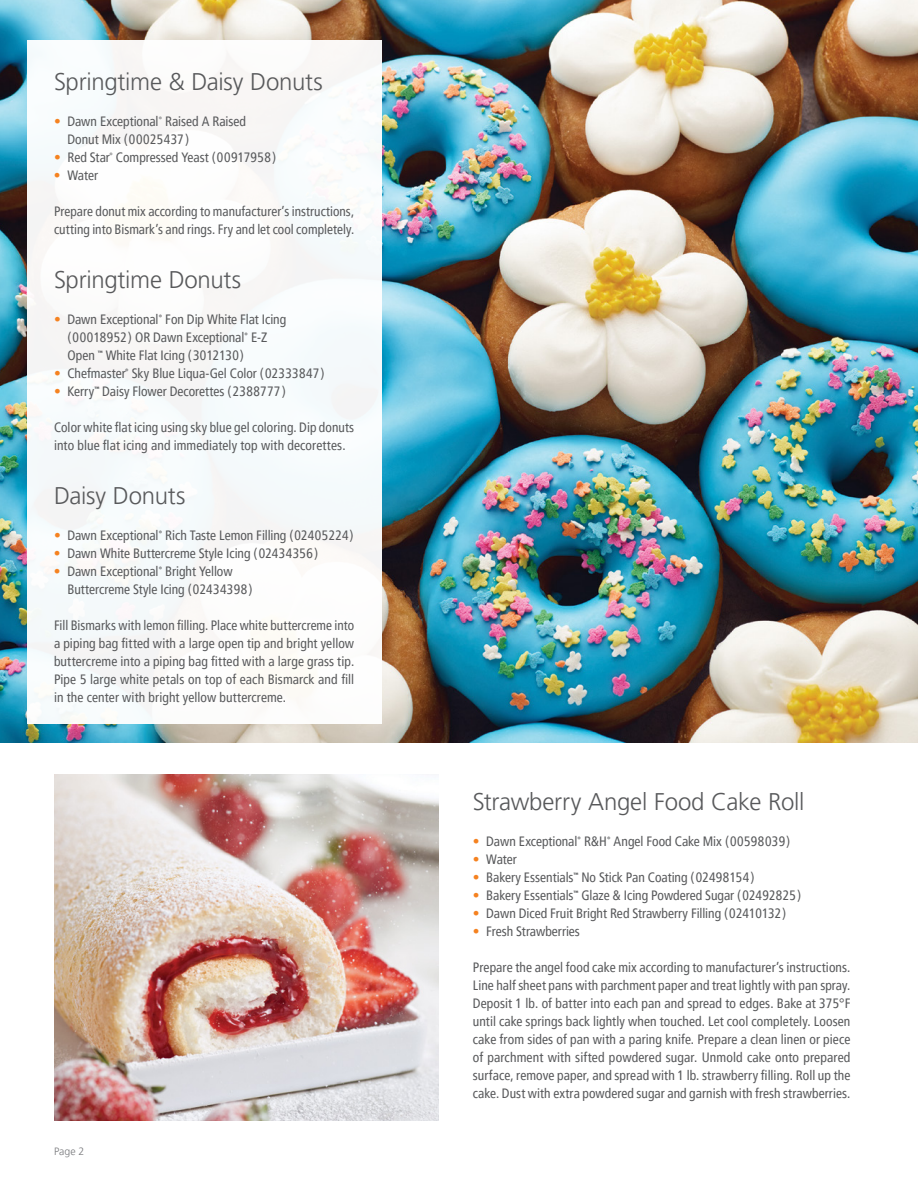
<style>
.page{position:relative;width:918px;height:1188px;background:#fff}
.page>*{position:absolute;margin:0;border:0;box-sizing:border-box;transform-origin:0 0}
.t1{font:300 24px "Frutiger LT Pro";letter-spacing:-.01em;color:#58595b}
.t2{font:condensed 13.5px/18px "Frutiger LT Pro";color:#58595b}
.t3{font:300 10.5px "Frutiger LT Pro";color:#77787b}
.s1{color:#f58220}
</style>
<div class="page">
<img style="left:0;top:0;width:918px;height:742px">
<img style="left:54px;top:774px;width:385px;height:346px">
<div style="left:27px;top:40px;width:354px;height:684px;background:#f8fbfb"></div>
<h1 class="t1" style="left:54px;top:68px;width:270px">Springtime &amp; Daisy Donuts</h1>
<p class="t2" style="left:68px;top:112px;width:180px;text-indent:-14px"><span class="s1">•</span> Dawn Exceptional<sup>®</sup> Raised A Raised<br>Donut Mix (00025437)</p>
<p class="t2" style="left:54px;top:148px;width:224px"><span class="s1">•</span> Red Star<sup>®</sup> Compressed Yeast (00917958)</p>
<p class="t2" style="left:54px;top:166px;width:46px"><span class="s1">•</span> Water</p>
<p class="t2" style="left:54px;top:202px;width:302px">Prepare donut mix according to manufacturer’s instructions, cutting into Bismark’s and rings. Fry and let cool completely.</p>
<h1 class="t1" style="left:54px;top:266px;width:189px">Springtime Donuts</h1>
<p class="t2" style="left:67px;top:310px;width:220px;text-indent:-13px"><span class="s1">•</span> Dawn Exceptional<sup>®</sup> Fon Dip White Flat Icing (00018952) OR Dawn Exceptional<sup>®</sup> E-Z<br>Open <sup>™</sup> White Flat Icing (3012130)</p>
<p class="t2" style="left:54px;top:364px;width:272px"><span class="s1">•</span> Chefmaster<sup>®</sup> Sky Blue Liqua-Gel Color (02333847)</p>
<p class="t2" style="left:54px;top:382px;width:233px"><span class="s1">•</span> Kerry<sup>™</sup> Daisy Flower Decorettes (2388777)</p>
<p class="t2" style="left:54px;top:418px;width:302px">Color white flat icing using sky blue gel coloring. Dip donuts into blue flat icing and immediately top with decorettes.</p>
<h1 class="t1" style="left:54px;top:482px;width:133px">Daisy Donuts</h1>
<p class="t2" style="left:54px;top:526px;width:301px"><span class="s1">•</span> Dawn Exceptional<sup>®</sup> Rich Taste Lemon Filling (02405224)</p>
<p class="t2" style="left:54px;top:544px;width:266px"><span class="s1">•</span> Dawn White Buttercreme Style Icing (02434356)</p>
<p class="t2" style="left:67px;top:562px;width:186px;text-indent:-13px"><span class="s1">•</span> Dawn Exceptional<sup>®</sup> Bright Yellow<br>Buttercreme Style Icing (02434398)</p>
<p class="t2" style="left:54px;top:616px;width:302px;text-align:justify">Fill Bismarks with lemon filling. Place white buttercreme into a piping bag fitted with a large open tip and bright yellow buttercreme into a piping bag fitted with a large grass tip.<br>Pipe 5 large white petals on top of each Bismarck and fill in the center with bright yellow buttercreme.</p>
<p class="t3" style="left:54px;top:1145px;width:32px">Page 2</p>
<h1 class="t1" style="left:473px;top:788px;width:333px">Strawberry Angel Food Cake Roll</h1>
<p class="t2" style="left:473px;top:832px;width:319px"><span class="s1">•</span> Dawn Exceptional<sup>®</sup> R&amp;H<sup>®</sup> Angel Food Cake Mix (00598039)</p>
<p class="t2" style="left:473px;top:850px;width:46px"><span class="s1">•</span> Water</p>
<p class="t2" style="left:473px;top:868px;width:283px"><span class="s1">•</span> Bakery Essentials<sup>™</sup> No Stick Pan Coating (02498154)</p>
<p class="t2" style="left:473px;top:886px;width:330px"><span class="s1">•</span> Bakery Essentials<sup>™</sup> Glaze &amp; Icing Powdered Sugar (02492825)</p>
<p class="t2" style="left:473px;top:904px;width:315px"><span class="s1">•</span> Dawn Diced Fruit Bright Red Strawberry Filling (02410132)</p>
<p class="t2" style="left:473px;top:922px;width:109px"><span class="s1">•</span> Fresh Strawberries</p>
<p class="t2" style="left:473px;top:958px;width:379px;text-align:justify">Prepare the angel food cake mix according to manufacturer’s instructions.<br>Line half sheet pans with parchment paper and treat lightly with pan spray.<br>Deposit 1 lb. of batter into each pan and spread to edges. Bake at 375°F until cake springs back lightly when touched. Let cool completely. Loosen cake from sides of pan with a paring knife. Prepare a clean linen or piece of parchment with sifted powdered sugar. Unmold cake onto prepared surface, remove paper, and spread with 1 lb. strawberry filling. Roll up the cake. Dust with extra powdered sugar and garnish with fresh strawberries.</p>
</div>
